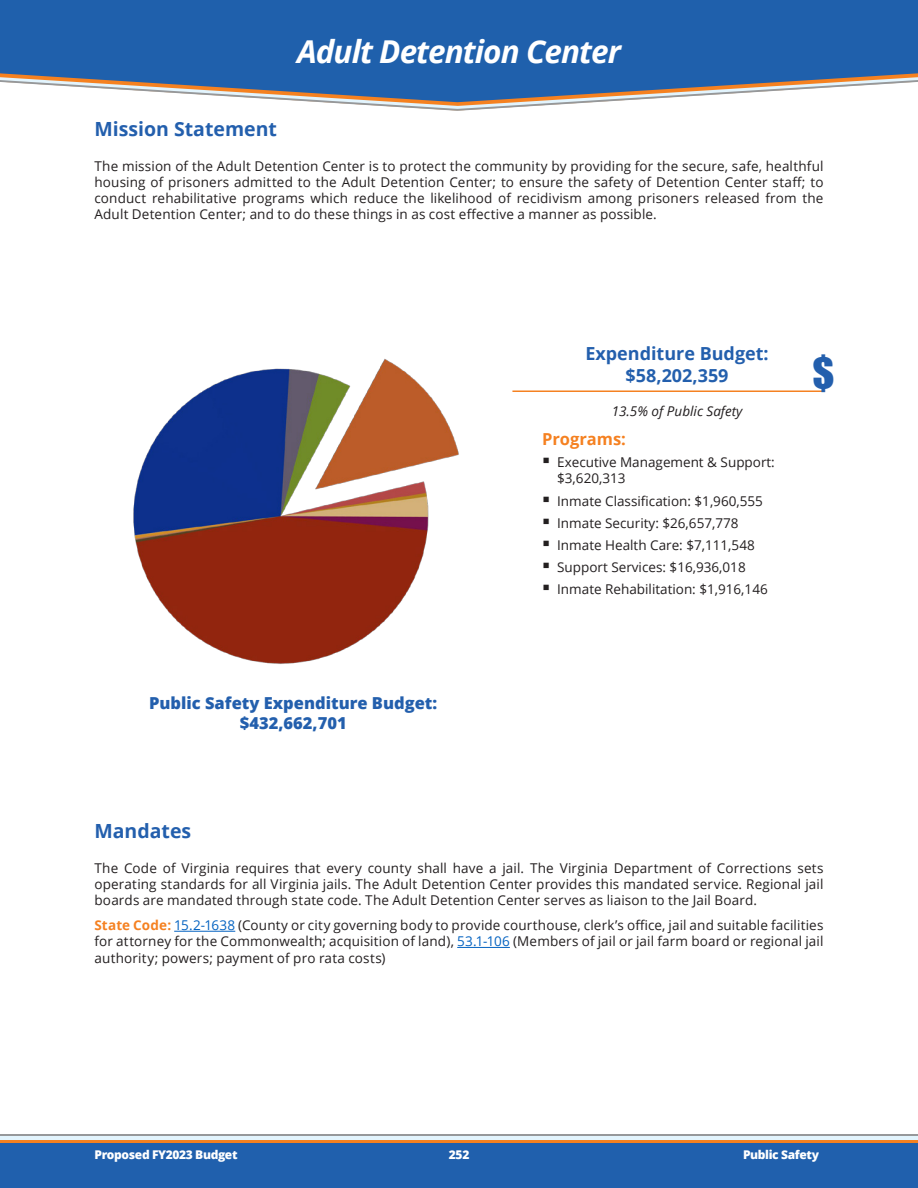
<style>
.page{position:relative;width:918px;height:1188px;background:#fff}
.page>*{position:absolute;margin:0;border:0;box-sizing:border-box;transform-origin:0 0}
.t1{font:40.35px "Impact";color:#235fad}
.Head_2{font:italic 700 31.5px "Open Sans";letter-spacing:-.03em;color:#fff}
.Heading_L1{font:700 19.5px "Open Sans";color:#235fad}
.EB_Heading{font:700 18px/21.6px "Open Sans";color:#235fad;text-align:center}
.t2{font:800 16.5px/19.8px "Open Sans";color:#235fad;text-align:center}
.EB_Heading_2{font:700 16.5px "Open Sans";color:#f58121}
.Body{font:13.5px/16.2px "Open Sans";color:#231f20;text-align:justify}
.EB_Quote{font:italic 13.5px "Open Sans";color:#231f20}
.t3{font:13.2px "Calibri";color:#231f20}
.t4{font:800 12px "Open Sans";letter-spacing:-.03em;color:#fff}
.s1{font-weight:700;color:#f58121}
.s2{color:#0563c1}
</style>
<div class="page">
<div style="left:0;top:0;width:918px;height:68px;background:#1f60ac"></div>
<svg style="left:0;top:68px;width:918px;height:43px"></svg>
<div style="left:0;top:1135px;width:918px;height:53px;background:#2060ad"></div>
<div style="left:0;top:1135px;width:918px;height:8px;background:#f58120"></div>
<div style="left:0;top:1135px;width:918px;height:5px;background:#e2f4fd"></div>
<hr style="left:0;top:1135px;width:918px;height:1px;background:#96989a">
<hr style="left:512px;top:390px;width:312px;height:2px;background:#f58121">
<img style="left:133px;top:358px;width:326px;height:306px">
<hr style="left:174px;top:931px;width:61px;height:1px;background:#0563c1">
<hr style="left:457px;top:947px;width:53px;height:1px;background:#0563c1">
<p class="Head_2" style="left:297px;top:29px;width:325px">Adult Detention Center</p>
<p class="Heading_L1" style="left:94px;top:116px;width:184px">Mission Statement</p>
<p class="Body" style="left:94px;top:157px;width:730px">The mission of the Adult Detention Center is to protect the community by providing for the secure, safe, healthful housing of prisoners admitted to the Adult Detention Center; to ensure the safety of Detention Center staff; to conduct rehabilitative programs which reduce the likelihood of recidivism among prisoners released from the Adult Detention Center; and to do these things in as cost effective a manner as possible.</p>
<p class="t2" style="left:149px;top:693px;width:290px">Public Safety Expenditure Budget: $432,662,701</p>
<p class="EB_Heading" style="left:585px;top:343px;width:185px">Expenditure Budget: $58,202,359</p>
<p class="EB_Quote" style="left:612px;top:402px;width:132px">13.5% of Public Safety</p>
<p class="EB_Heading_2" style="left:542px;top:427px;width:85px">Programs:</p>
<p class="Body" style="left:557px;top:454px;width:219px;text-indent:-15px">▪ Executive Management &amp; Support: $3,620,313</p>
<p class="Body" style="left:542px;top:492px;width:222px">▪ Inmate Classification: $1,960,555</p>
<p class="Body" style="left:542px;top:514px;width:198px">▪ Inmate Security: $26,657,778</p>
<p class="Body" style="left:542px;top:537px;width:214px">▪ Inmate Health Care: $7,111,548</p>
<p class="Body" style="left:542px;top:559px;width:205px">▪ Support Services: $16,936,018</p>
<p class="Body" style="left:542px;top:581px;width:227px">▪ Inmate Rehabilitation: $1,916,146</p>
<h1 class="t1" style="left:812px;top:342px;width:24px">$</h1>
<p class="Heading_L1" style="left:94px;top:818px;width:98px">Mandates</p>
<p class="Body" style="left:94px;top:859px;width:731px">The Code of Virginia requires that every county shall have a jail. The Virginia Department of Corrections sets operating standards for all Virginia jails. The Adult Detention Center provides this mandated service. Regional jail boards are mandated through state code. The Adult Detention Center serves as liaison to the Jail Board.</p>
<p class="Body" style="left:94px;top:917px;width:731px"><span class="s1">State Code:</span> <span class="s2">15.2-1638</span> (County or city governing body to provide courthouse, clerk’s office, jail and suitable facilities for attorney for the Commonwealth; acquisition of land), <span class="s2">53.1-106</span> (Members of jail or jail farm board or regional jail authority; powers; payment of pro rata costs)</p>
<p class="t3" style="left:256px;top:876px;width:127px">Adult Detention Center</p>
<p class="t4" style="left:94px;top:1146px;width:145px">Proposed FY2023 Budget</p>
<p class="t4" style="left:449px;top:1146px;width:22px">252</p>
<p class="t4" style="left:743px;top:1146px;width:77px">Public Safety</p>
</div>
